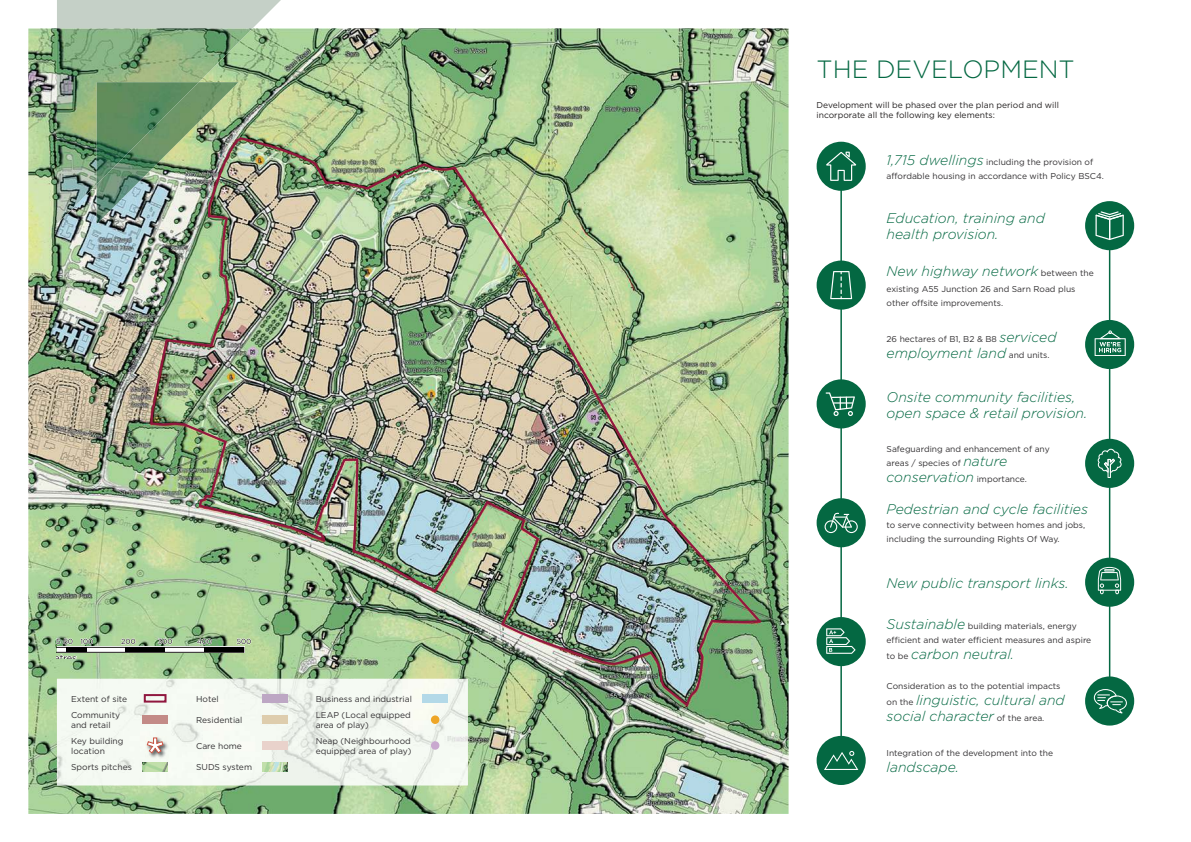
<style>
.page{position:relative;width:1191px;height:842px;background:#fff}
.page>*{position:absolute;margin:0;border:0;box-sizing:border-box;transform-origin:0 0}
.t1{font:300 25px "Gotham HTF";color:#046842}
.t2{font:italic 300 14px/16px "Gotham HTF";color:#046842}
.t3{font:8.5px/14px "Gotham HTF";color:#323032}
.t4{font:8.5px/10.2px "Gotham HTF";color:#221f1f}
.s1{font-weight:300;font-style:italic;font-size:14px;color:#046842}
.s2{font-weight:400;font-style:normal;font-size:8.5px;color:#323032}
</style>
<div class="page">
<img style="left:28px;top:28px;width:760px;height:786px">
<svg style="left:57px;top:638px;width:92px;height:21px;background:#94a88b"></svg>
<div style="left:57px;top:0;width:224px;height:28px;background:#c5d0c7"></div>
<img style="left:57px;top:28px;width:196px;height:196px">
<img style="left:149px;top:138px;width:612px;height:570px">
<img style="left:97px;top:82px;width:141px;height:142px">
<img style="left:97px;top:82px;width:102px;height:102px">
<img style="left:57px;top:679px;width:411px;height:106px">
<div style="left:422px;top:694px;width:26px;height:8px;background:#b3d9e8"></div>
<div style="left:144px;top:694px;width:22px;height:8px;border:2px solid #90173f"></div>
<div style="left:262px;top:694px;width:25px;height:8px;background:#bda7c4"></div>
<div style="left:431px;top:741px;width:8px;height:9px;background:#c9a9cf;border-radius:50%"></div>
<img style="left:146px;top:736px;width:22px;height:22px">
<svg style="left:146px;top:737px;width:18px;height:17px"></svg>
<div style="left:262px;top:741px;width:25px;height:9px;background:#e9d2cb"></div>
<div style="left:431px;top:715px;width:8px;height:9px;background:#eea628;border-radius:50%"></div>
<div style="left:142px;top:715px;width:26px;height:9px;background:#c38b87"></div>
<div style="left:262px;top:715px;width:25px;height:9px;background:#decdad"></div>
<img style="left:142px;top:763px;width:26px;height:8px">
<img style="left:262px;top:763px;width:25px;height:8px">
<hr style="left:1108px;top:215px;width:2px;height:488px;background:#046842">
<hr style="left:840px;top:189px;width:2px;height:569px;background:#046842">
<div style="left:1085px;top:320px;width:49px;height:49px;background:#046842;border-radius:50%"></div>
<svg style="left:1094px;top:330px;width:31px;height:25px"></svg>
<div style="left:816px;top:142px;width:49px;height:49px;background:#046842;border-radius:50%"></div>
<svg style="left:826px;top:152px;width:30px;height:29px"></svg>
<div style="left:816px;top:736px;width:49px;height:49px;background:#046842;border-radius:50%"></div>
<svg style="left:824px;top:751px;width:34px;height:19px"></svg>
<div style="left:1085px;top:558px;width:49px;height:49px;background:#046842;border-radius:50%"></div>
<svg style="left:1097px;top:567px;width:24px;height:27px"></svg>
<div style="left:816px;top:379px;width:49px;height:49px;background:#046842;border-radius:50%"></div>
<svg style="left:825px;top:392px;width:30px;height:24px"></svg>
<div style="left:816px;top:498px;width:49px;height:49px;background:#046842;border-radius:50%"></div>
<svg style="left:824px;top:512px;width:33px;height:21px"></svg>
<div style="left:1085px;top:201px;width:49px;height:49px;background:#046842;border-radius:50%"></div>
<svg style="left:1095px;top:211px;width:28px;height:29px"></svg>
<div style="left:1085px;top:439px;width:49px;height:49px;background:#046842;border-radius:50%"></div>
<svg style="left:1097px;top:449px;width:24px;height:29px"></svg>
<div style="left:816px;top:261px;width:49px;height:49px;background:#046842;border-radius:50%"></div>
<svg style="left:830px;top:271px;width:22px;height:28px"></svg>
<div style="left:816px;top:617px;width:49px;height:49px;background:#046842;border-radius:50%"></div>
<svg style="left:826px;top:628px;width:29px;height:26px"></svg>
<div style="left:1085px;top:676px;width:49px;height:49px;background:#046842;border-radius:50%"></div>
<svg style="left:1093px;top:689px;width:33px;height:24px"></svg>
<p class="t3" style="left:71px;top:692px;width:58px">Extent of site</p>
<p class="t3" style="left:196px;top:692px;width:24px">Hotel</p>
<p class="t3" style="left:316px;top:692px;width:98px">Business and industrial</p>
<p class="t3" style="left:316px;top:736px;width:97px;line-height:10.2px">Neap (Neighbourhood equipped area of play)</p>
<p class="t3" style="left:316px;top:710px;width:96px;line-height:10.2px">LEAP (Local equipped area of play)</p>
<p class="t3" style="left:71px;top:710px;width:51px;line-height:10.2px">Community and retail</p>
<p class="t3" style="left:196px;top:713px;width:48px">Residential</p>
<p class="t3" style="left:71px;top:761px;width:62px">Sports pitches</p>
<p class="t3" style="left:196px;top:761px;width:57px">SUDS system</p>
<p class="t3" style="left:71px;top:736px;width:54px;line-height:10.2px">Key building location</p>
<p class="t3" style="left:196px;top:739px;width:47px">Care home</p>
<h1 class="t1" style="left:816px;top:60px;width:260px">THE DEVELOPMENT</h1>
<p class="t4" style="left:816px;top:100px;width:244px">Development will be phased over the plan period and will incorporate all the following key elements:</p>
<p class="t3" style="left:886px;top:155px;width:219px"><span class="s1">1,715 dwellings</span> including the provision of affordable housing in accordance with Policy BSC4.</p>
<h2 class="t2" style="left:886px;top:211px;width:160px">Education, training and health provision.</h2>
<h2 class="t2" style="left:886px;top:264px;width:209px">New highway network <span class="s2">between the</span></h2>
<p class="t3" style="left:886px;top:282px;width:190px">existing A55 Junction 26 and Sarn Road plus other offsite improvements.</p>
<p class="t3" style="left:886px;top:332px;width:171px">26 hectares of B1, B2 &amp; B8 <span class="s1">serviced</span></p>
<h2 class="t2" style="left:886px;top:346px;width:164px">employment land <span class="s2">and units.</span></h2>
<h2 class="t2" style="left:886px;top:390px;width:202px">Onsite community facilities, open space &amp; retail provision.</h2>
<p class="t3" style="left:886px;top:442px;width:165px">Safeguarding and enhancement of any areas / species of <span class="s1">nature</span></p>
<h2 class="t2" style="left:886px;top:470px;width:142px">conservation <span class="s2">importance.</span></h2>
<h2 class="t2" style="left:886px;top:502px;width:203px">Pedestrian and cycle facilities</h2>
<p class="t3" style="left:886px;top:519px;width:200px">to serve connectivity between homes and jobs, including the surrounding Rights Of Way.</p>
<h2 class="t2" style="left:886px;top:576px;width:184px">New public transport links.</h2>
<p class="t3" style="left:886px;top:620px;width:206px"><span class="s1">Sustainable</span> building materials, energy efficient and water efficient measures and aspire</p>
<h2 class="t2" style="left:886px;top:647px;width:129px"><span class="s2">to be</span> carbon neutral.</h2>
<p class="t3" style="left:886px;top:679px;width:175px">Consideration as to the potential impacts</p>
<h2 class="t2" style="left:886px;top:692px;width:180px"><span class="s2">on the</span> linguistic, cultural and social character <span class="s2">of the area.</span></h2>
<p class="t3" style="left:886px;top:746px;width:168px">Integration of the development into the</p>
<h2 class="t2" style="left:886px;top:760px;width:74px">landscape.</h2>
</div>
